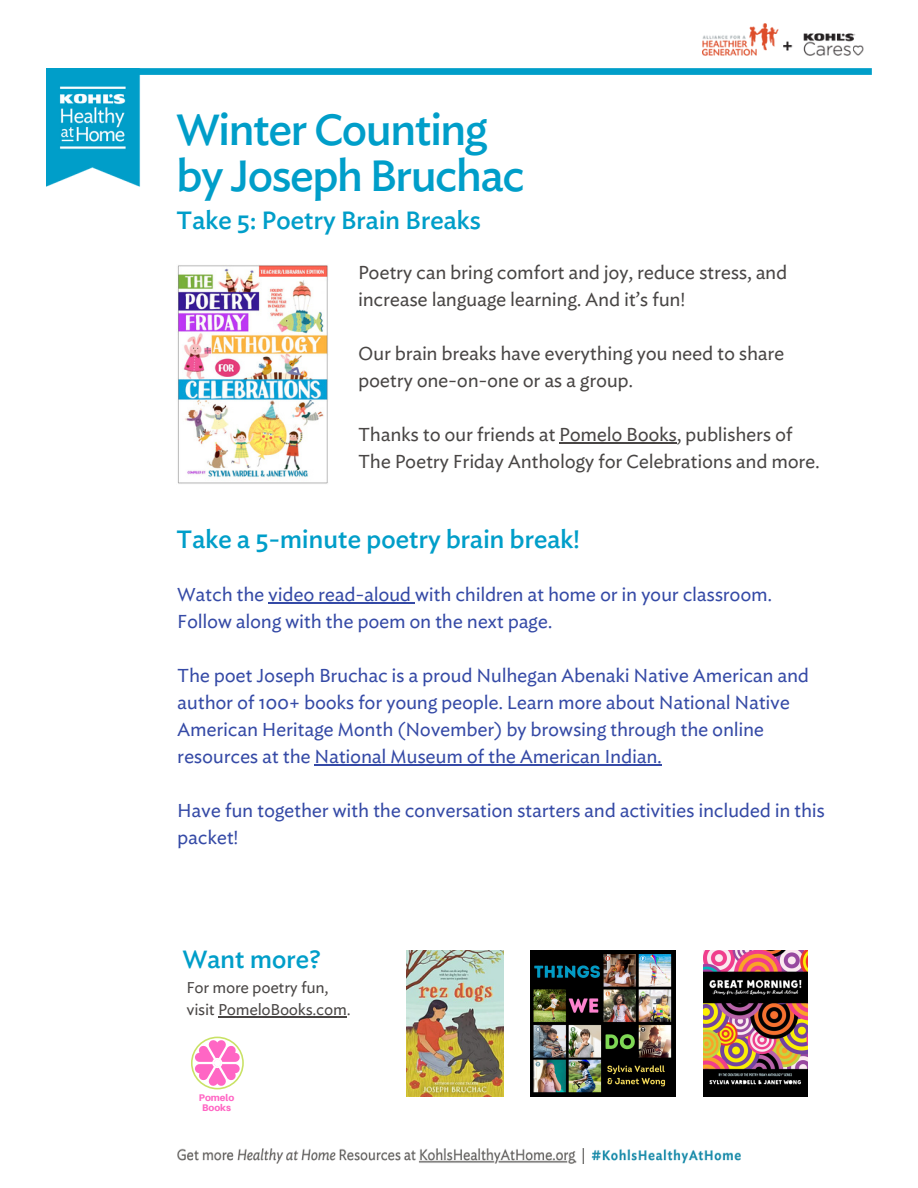
<style>
.page{position:relative;width:918px;height:1188px;background:#fff}
.page>*{position:absolute;margin:0;border:0;box-sizing:border-box;transform-origin:0 0}
.t1{font:500 42px/46.2px "Ideal Sans S Sm";letter-spacing:-.05em;color:#009ec9}
.t2{font:500 24px "Ideal Sans S Sm";letter-spacing:-.02em;color:#009ec9}
.t3{font:18px/27px "Ideal Sans S Sm";letter-spacing:-.02em;color:#354aa6}
.t4{font:18px/27px "Ideal Sans S Sm";letter-spacing:-.02em;color:#494645}
.t5{font:15px/22.5px "Ideal Sans S Sm";letter-spacing:-.02em;color:#494645}
.t6{font:800 9.6px "Aileron";color:#ff66c4}
</style>
<div class="page">
<img style="left:46px;top:75px;width:95px;height:112px">
<div style="left:46px;top:68px;width:826px;height:7px;background:#009ec9"></div>
<img style="left:703px;top:23px;width:161px;height:33px">
<img style="left:177px;top:1149px;width:564px;height:14px">
<svg style="left:191px;top:1036px;width:53px;height:54px"></svg>
<img style="left:177px;top:265px;width:151px;height:219px">
<img style="left:406px;top:951px;width:97px;height:145px">
<img style="left:704px;top:951px;width:103px;height:145px">
<img style="left:531px;top:951px;width:145px;height:145px">
<hr style="left:218px;top:1016px;width:129px;height:2px;background:#494645">
<hr style="left:268px;top:602px;width:147px;height:1px;background:#354aa6">
<hr style="left:315px;top:764px;width:347px;height:1px;background:#354aa6">
<hr style="left:559px;top:442px;width:118px;height:1px;background:#494645">
<h1 class="t1" style="left:176px;top:107px;width:350px">Winter Counting by Joseph Bruchac</h1>
<h2 class="t2" style="left:176px;top:206px;width:306px">Take 5: Poetry Brain Breaks</h2>
<p class="t4" style="left:358px;top:259px;width:431px">Poetry can bring comfort and joy, reduce stress, and increase language learning. And it’s fun!</p>
<p class="t4" style="left:358px;top:340px;width:428px">Our brain breaks have everything you need to share poetry one-on-one or as a group.</p>
<p class="t4" style="left:358px;top:421px;width:463px">Thanks to our friends at Pomelo Books, publishers of<br>The Poetry Friday Anthology for Celebrations and more.</p>
<h2 class="t2" style="left:176px;top:525px;width:405px">Take a 5-minute poetry brain break!</h2>
<p class="t3" style="left:177px;top:581px;width:596px">Watch the video read-aloud with children at home or in your classroom.<br>Follow along with the poem on the next page.</p>
<p class="t3" style="left:177px;top:662px;width:633px">The poet Joseph Bruchac is a proud Nulhegan Abenaki Native American and author of 100+ books for young people. Learn more about National Native American Heritage Month (November) by browsing through the online resources at the National Museum of the American Indian.</p>
<p class="t3" style="left:177px;top:797px;width:649px">Have fun together with the conversation starters and activities included in this packet!</p>
<h2 class="t2" style="left:182px;top:945px;width:140px">Want more?</h2>
<p class="t5" style="left:186px;top:976px;width:166px">For more poetry fun, visit PomeloBooks.com.</p>
<p class="t6" style="left:199px;top:1092px;width:37px">Pomelo</p>
<p class="t6" style="left:202px;top:1101px;width:30px">Books</p>
</div>
